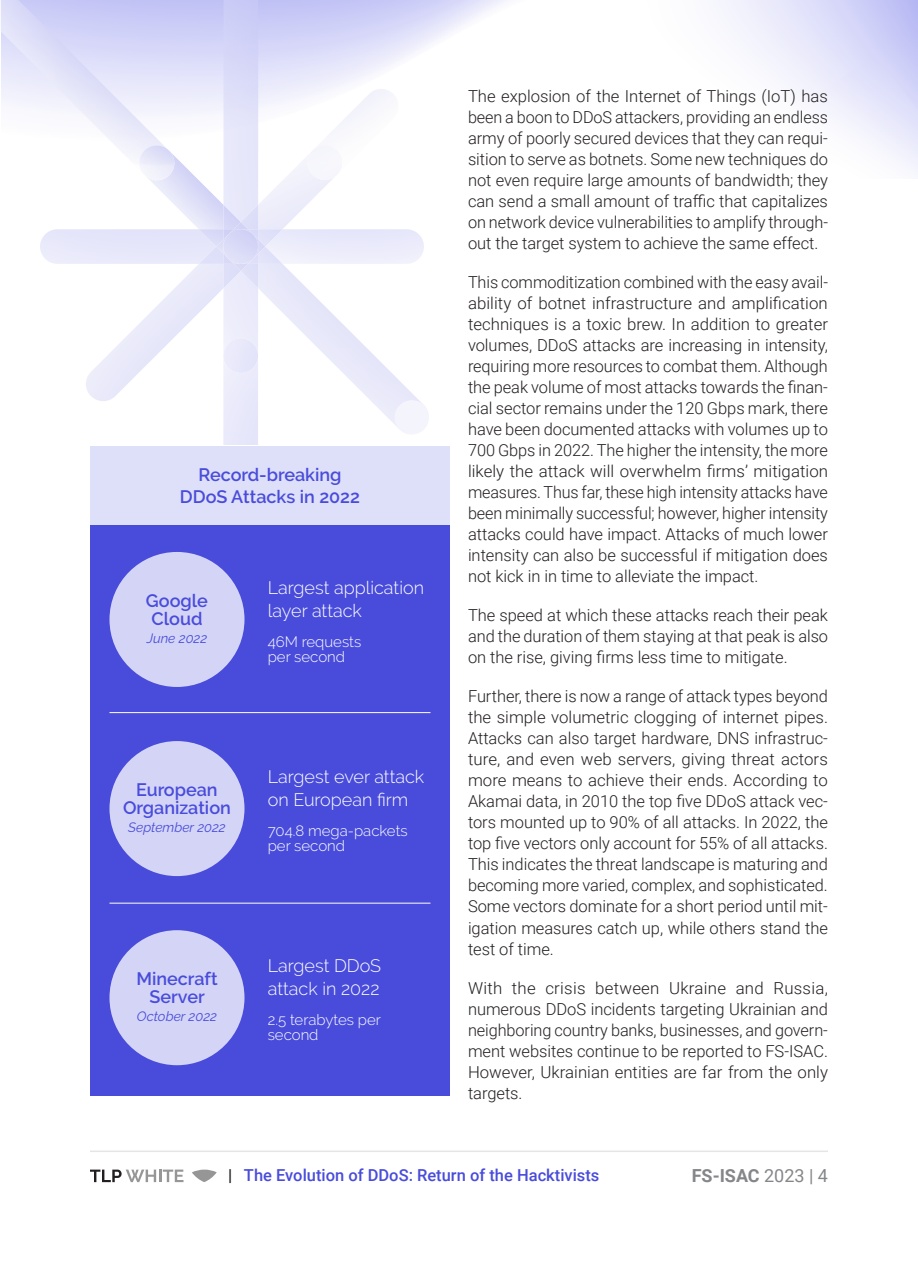
<style>
.page{position:relative;width:918px;height:1263px;background:#fff}
.page>*{position:absolute;margin:0;border:0;box-sizing:border-box;transform-origin:0 0}
.t1{font:300 18px/22.5px "Raleway";color:#fff}
.t2{font:600 18px/18px "Raleway";color:#494cdb;text-align:center}
.t3{font:700 18px "Roboto";color:#858689}
.t4{font:300 16.5px/21px "Roboto";color:#231f20;text-align:justify}
.t5{font:500 16.5px "Roboto";color:#494cdb}
.t6{font:300 15px/15px "Raleway";color:#fff}
.t7{font:italic 13.5px "Raleway";color:#494cdb}
.s1{color:#231f20}
.s2{font-weight:400}
</style>
<div class="page">
<hr style="left:90px;top:1150px;width:738px;height:2px;background:#e5e5e5">
<svg style="left:90px;top:1169px;width:93px;height:13px"></svg>
<svg style="left:192px;top:1169px;width:25px;height:13px"></svg>
<img style="left:123px;top:130px;width:44px;height:35px">
<img style="left:138px;top:145px;width:38px;height:35px">
<img style="left:223px;top:0;width:35px;height:445px">
<img style="left:223px;top:205px;width:35px;height:83px">
<img style="left:223px;top:205px;width:18px;height:24px">
<img style="left:234px;top:222px;width:14px;height:7px">
<img style="left:223px;top:338px;width:35px;height:35px;border-radius:17px">
<img style="left:308px;top:145px;width:36px;height:35px">
<div style="left:40px;top:229px;width:159px;height:35px;background:#e7e7fa"></div>
<img style="left:216px;top:239px;width:7px;height:15px">
<img style="left:265px;top:229px;width:159px;height:35px">
<img style="left:234px;top:229px;width:7px;height:2px">
<img style="left:234px;top:231px;width:7px;height:3px">
<svg style="left:223px;top:229px;width:11px;height:10px"></svg>
<img style="left:223px;top:240px;width:2px;height:14px">
<img style="left:225px;top:231px;width:9px;height:23px">
<img style="left:241px;top:264px;width:17px;height:24px">
<img style="left:234px;top:264px;width:14px;height:7px">
<svg style="left:223px;top:254px;width:5px;height:10px"></svg>
<svg style="left:241px;top:229px;width:17px;height:5px"></svg>
<img style="left:259px;top:239px;width:6px;height:15px">
<img style="left:228px;top:234px;width:31px;height:30px">
<div style="left:395px;top:400px;width:34px;height:34px;background:#f4f4fd;border-radius:50%"></div>
<div style="left:90px;top:446px;width:360px;height:81px;background:#dedff8"></div>
<div style="left:90px;top:525px;width:360px;height:570px;background:#494cdb"></div>
<hr style="left:110px;top:712px;width:320px;height:1px;background:#fff">
<hr style="left:110px;top:903px;width:320px;height:1px;background:#fff">
<div style="left:110px;top:552px;width:134px;height:135px;background:#d4d5f6;border-radius:50%"></div>
<div style="left:110px;top:741px;width:134px;height:135px;background:#d4d5f6;border-radius:50%"></div>
<div style="left:110px;top:930px;width:134px;height:135px;background:#d4d5f6;border-radius:50%"></div>
<p class="t2" style="left:180px;top:463px;width:182px;line-height:22.5px">Record-breaking<br>DDoS Attacks in 2022</p>
<p class="t2" style="left:146px;top:592px;width:64px">Google<br>Cloud</p>
<p class="t7" style="left:147px;top:630px;width:62px">June 2022</p>
<p class="t1" style="left:268px;top:576px;width:158px">Largest application layer attack</p>
<p class="t6" style="left:268px;top:634px;width:95px">46M requests per second</p>
<p class="t2" style="left:123px;top:781px;width:109px">European<br>Organization</p>
<p class="t7" style="left:128px;top:819px;width:99px">September 2022</p>
<p class="t1" style="left:268px;top:766px;width:158px">Largest ever attack on European firm</p>
<p class="t6" style="left:268px;top:823px;width:141px">704.8 mega-packets per second</p>
<p class="t2" style="left:136px;top:970px;width:83px">Minecraft<br>Server</p>
<p class="t7" style="left:137px;top:1008px;width:82px">October 2022</p>
<p class="t1" style="left:268px;top:955px;width:115px">Largest DDoS attack in 2022</p>
<p class="t6" style="left:268px;top:1012px;width:115px">2.5 terabytes per second</p>
<p class="t4" style="left:468px;top:85px;width:361px">The explosion of the Internet of Things (IoT) has been a boon to DDoS attackers, providing an endless army of poorly secured devices that they can requi&shy;sition to serve as botnets. Some new techniques do not even require large amounts of bandwidth; they can send a small amount of traffic that capitalizes on network device vulnerabilities to amplify through&shy;out the target system to achieve the same effect.</p>
<p class="t4" style="left:468px;top:271px;width:362px">This commoditization combined with the easy avail&shy;ability of botnet infrastructure and amplification techniques is a toxic brew. In addition to greater volumes, DDoS attacks are increasing in intensity, requiring more resources to combat them. Although the peak volume of most attacks towards the finan&shy;cial sector remains under the 120 Gbps mark, there have been documented attacks with volumes up to 700 Gbps in 2022. The higher the intensity, the more likely the attack will overwhelm firms’ mitigation measures. Thus far, these high intensity attacks have been minimally successful; however, higher intensity attacks could have impact. Attacks of much lower intensity can also be successful if mitigation does not kick in in time to alleviate the impact.</p>
<p class="t4" style="left:468px;top:604px;width:362px">The speed at which these attacks reach their peak and the duration of them staying at that peak is also on the rise, giving firms less time to mitigate.</p>
<p class="t4" style="left:468px;top:685px;width:362px">Further, there is now a range of attack types beyond the simple volumetric clogging of internet pipes.<br>Attacks can also target hardware, DNS infrastruc&shy;ture, and even web servers, giving threat actors more means to achieve their ends. According to Akamai data, in 2010 the top five DDoS attack vec&shy;tors mounted up to 90% of all attacks. In 2022, the top five vectors only account for 55% of all attacks.<br>This indicates the threat landscape is maturing and becoming more varied, complex, and sophisticated.<br>Some vectors dominate for a short period until mit&shy;igation measures catch up, while others stand the test of time.</p>
<p class="t4" style="left:468px;top:976px;width:362px">With the crisis between Ukraine and Russia, numerous DDoS incidents targeting Ukrainian and neighboring country banks, businesses, and govern&shy;ment websites continue to be reported to FS-ISAC.<br>However, Ukrainian entities are far from the only targets.</p>
<p class="t5" style="left:228px;top:1163px;width:373px"><span class="s1">|</span> The Evolution of DDoS: Return of the Hacktivists</p>
<p class="t3" style="left:692px;top:1163px;width:138px">FS-ISAC <span class="s2">2023 | 4</span></p>
</div>
